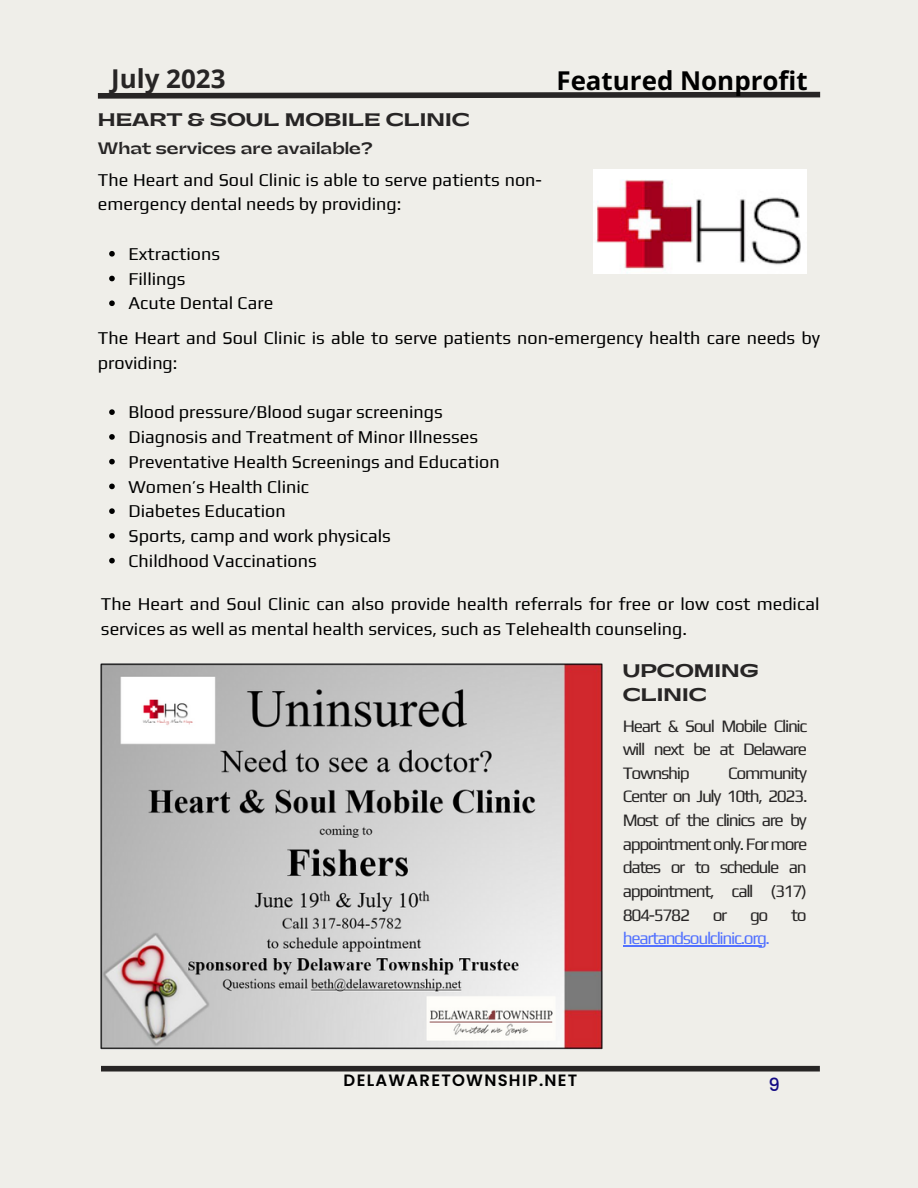
<style>
.page{position:relative;width:918px;height:1188px;background:#efeee9}
.page>*{position:absolute;margin:0;border:0;box-sizing:border-box;transform-origin:0 0}
.t1{font:700 25.95px "Open Sans";color:#000}
.t2{font:700 25.95px "Open Sans";color:#272525}
.t3{font:18px/24.8px "Play";color:#000}
.t4{font:500 18px "Poppins";color:#130a84}
.t5{font:17.4px/23.7px "Play";letter-spacing:-.08em;color:#272525;text-align:justify}
.t6{font:17.4px "Play";letter-spacing:-.08em;color:#5271ff}
.t7{font:800 17.1px "Gatwick";color:#272525}
.t8{font:600 16.35px "Poppins";letter-spacing:.08em;color:#000}
.t9{font:700 15.6px "Gatwick";color:#272525}
</style>
<div class="page">
<div style="left:101px;top:1066px;width:719px;height:6px;background:#272525"></div>
<svg style="left:97px;top:91px;width:724px;height:8px"></svg>
<img style="left:101px;top:663px;width:502px;height:386px">
<img style="left:594px;top:170px;width:212px;height:103px">
<hr style="left:623px;top:945px;width:143px;height:1px;background:#5271ff">
<svg style="left:109px;top:251px;width:6px;height:6px"></svg>
<svg style="left:109px;top:276px;width:6px;height:5px"></svg>
<svg style="left:109px;top:300px;width:6px;height:6px"></svg>
<svg style="left:109px;top:409px;width:6px;height:6px"></svg>
<svg style="left:109px;top:434px;width:6px;height:6px"></svg>
<svg style="left:109px;top:459px;width:6px;height:5px"></svg>
<svg style="left:109px;top:484px;width:6px;height:5px"></svg>
<svg style="left:109px;top:508px;width:6px;height:6px"></svg>
<svg style="left:109px;top:533px;width:6px;height:6px"></svg>
<svg style="left:109px;top:558px;width:6px;height:5px"></svg>
<p class="t2" style="left:111px;top:61px;width:116px">July 2023</p>
<p class="t7" style="left:98px;top:111px;width:373px">HEART &amp; SOUL MOBILE CLINIC</p>
<p class="t9" style="left:98px;top:141px;width:276px">What services are available?</p>
<p class="t3" style="left:98px;top:167px;width:446px">The Heart and Soul Clinic is able to serve patients non&shy;emergency dental needs by providing:</p>
<p class="t3" style="left:128px;top:241px;width:93px">Extractions</p>
<p class="t3" style="left:128px;top:266px;width:59px">Fillings</p>
<p class="t3" style="left:128px;top:291px;width:146px">Acute Dental Care</p>
<p class="t1" style="left:556px;top:62px;width:253px">Featured Nonprofit</p>
<p class="t3" style="left:98px;top:325px;width:724px">The Heart and Soul Clinic is able to serve patients non-emergency health care needs by providing:</p>
<p class="t3" style="left:128px;top:400px;width:316px">Blood pressure/Blood sugar screenings</p>
<p class="t3" style="left:128px;top:424px;width:351px">Diagnosis and Treatment of Minor Illnesses</p>
<p class="t3" style="left:128px;top:449px;width:373px">Preventative Health Screenings and Education</p>
<p class="t3" style="left:128px;top:474px;width:182px">Women’s Health Clinic</p>
<p class="t3" style="left:128px;top:499px;width:159px">Diabetes Education</p>
<p class="t3" style="left:128px;top:523px;width:264px">Sports, camp and work physicals</p>
<p class="t3" style="left:128px;top:548px;width:190px">Childhood Vaccinations</p>
<p class="t3" style="left:101px;top:591px;width:720px">The Heart and Soul Clinic can also provide health referrals for free or low cost medical services as well as mental health services, such as Telehealth counseling.</p>
<p class="t7" style="left:623px;top:663px;width:137px">UPCOMING</p>
<p class="t7" style="left:623px;top:686px;width:86px">CLINIC</p>
<p class="t5" style="left:623px;top:713px;width:186px">Heart &amp; Soul Mobile Clinic will next be at Delaware Township</p>
<p class="t5" style="left:623px;top:761px;width:186px;text-indent:105px">Community Center on July 10th, 2023.<br>Most of the clinics are by appointment only. For more dates or to schedule an appointment, call (317)<br>804-5782</p>
<p class="t5" style="left:713px;top:902px;width:16px">or</p>
<p class="t5" style="left:750px;top:902px;width:20px">go</p>
<p class="t5" style="left:791px;top:902px;width:17px">to</p>
<p class="t6" style="left:623px;top:928px;width:149px">heartandsoulclinic.org.</p>
<p class="t8" style="left:344px;top:1068px;width:235px">DELAWARETOWNSHIP.NET</p>
<p class="t4" style="left:769px;top:1072px;width:13px">9</p>
</div>
